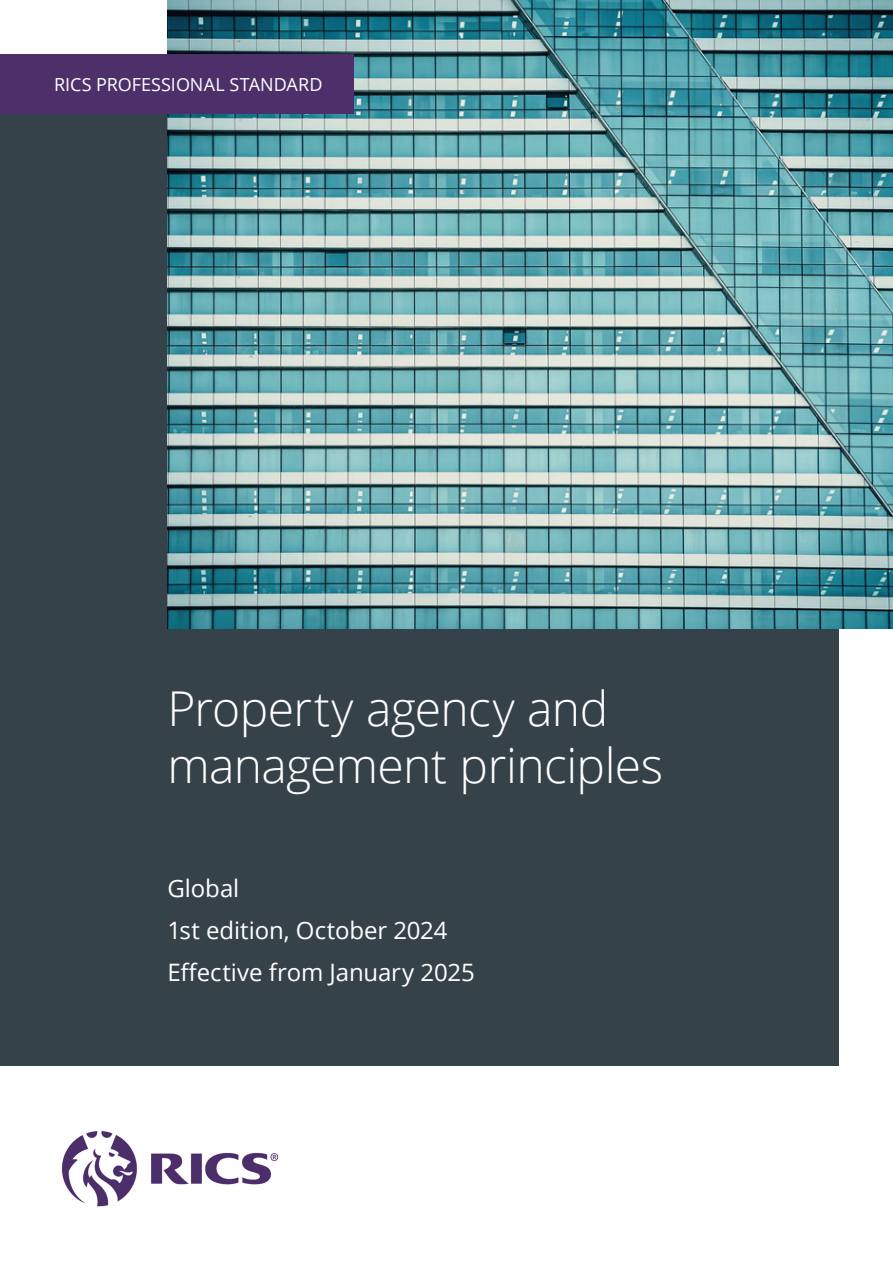
<style>
.page{position:relative;width:893px;height:1263px;background:#fff}
.page>*{position:absolute;margin:0;border:0;box-sizing:border-box;transform-origin:0 0}
.t1{font:300 48px/57px "Open Sans";letter-spacing:-.015em;color:#fff}
.t2{font:24px/42px "Open Sans";letter-spacing:-.005em;color:#fff}
.t3{font:18px "Open Sans";letter-spacing:.005em;color:#fff}
</style>
<div class="page">
<div style="left:0;top:84px;width:839px;height:981px;background:#36424a"></div>
<img style="left:167px;top:0;width:726px;height:628px">
<div style="left:0;top:54px;width:353px;height:60px;background:#4d3069"></div>
<img style="left:61px;top:1131px;width:218px;height:76px">
<p class="t3" style="left:54px;top:72px;width:270px">RICS PROFESSIONAL STANDARD</p>
<h1 class="t1" style="left:167px;top:678px;width:497px">Property agency and management principles</h1>
<p class="t2" style="left:167px;top:866px;width:309px">Global<br>1st edition, October 2024<br>Effective from January 2025</p>
</div>
